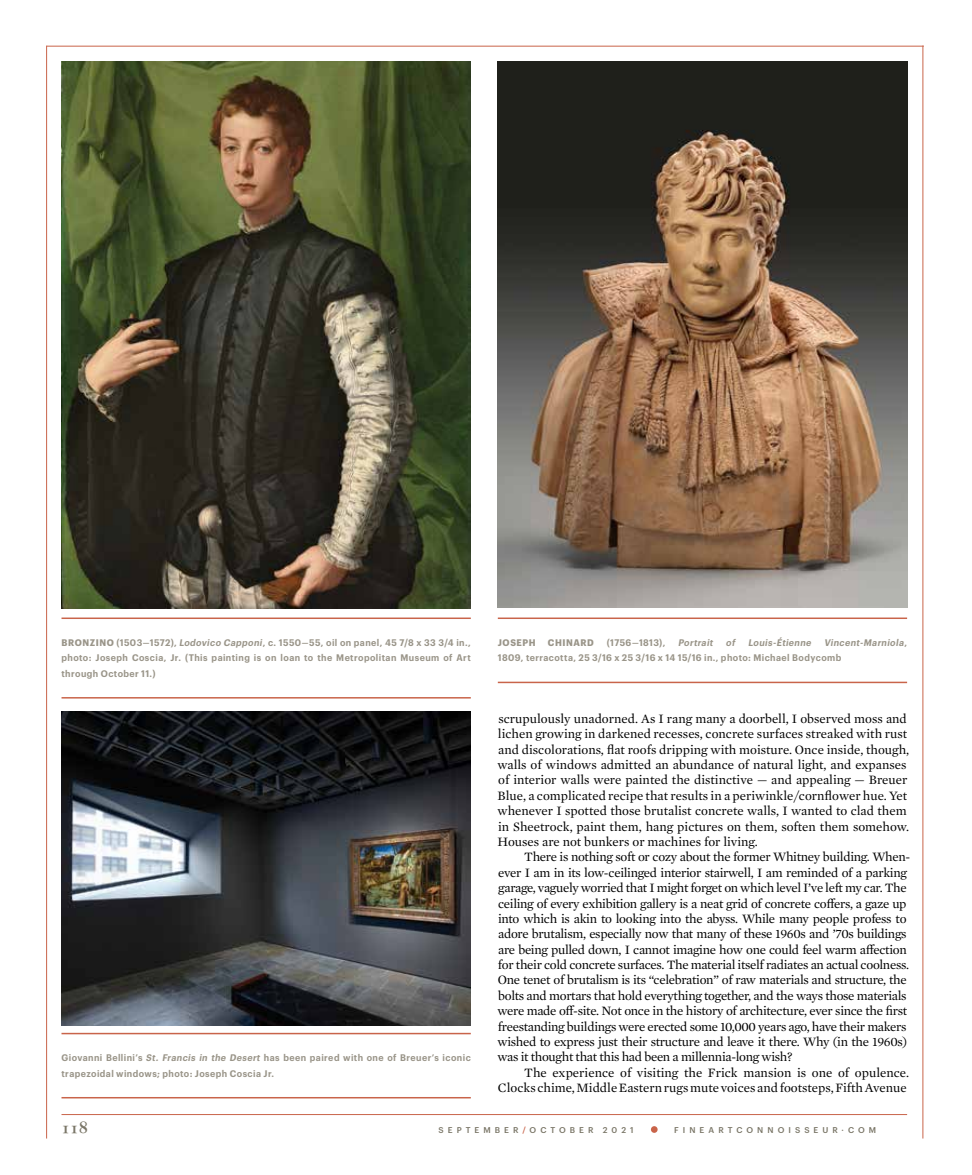
<style>
.page{position:relative;width:972px;height:1175px;background:#fff}
.page>*{position:absolute;margin:0;border:0;box-sizing:border-box;transform-origin:0 0}
.t1{font:700 16.5px "Caslon Classico";color:#7a7667}
.t2{font:13.05px/15.3px "Mercury Text G1";letter-spacing:-.025em;color:#000}
.t3{font:13.05px/15.3px "Mercury Text G1";color:#000}
.t4{font:600 9.3px/15.3px "Graphik Narrow";letter-spacing:.045em;color:#9a9589}
.t5{font:italic 600 9.3px "Graphik Narrow";letter-spacing:.04em;color:#9a9589}
.t6{font:700 9.3px "Graphik Narrow";letter-spacing:.06em;color:#9a9589}
.t7{font:500 8.25px "Graphik";letter-spacing:.49em;color:#7a7667}
.s1{font-weight:700}
.s2{font-style:italic}
.s3{color:#c9644a}
</style>
<div class="page">
<hr style="left:62px;top:1114px;width:845px;height:1px;background:#c9644a">
<hr style="left:47px;top:46px;width:877px;height:1px;background:#c9644a">
<hr style="left:46px;top:46px;width:1px;height:1092px;background:#c9644a">
<hr style="left:922px;top:46px;width:1px;height:1092px;background:#c9644a">
<div style="left:651px;top:1126px;width:7px;height:6px;background:#c9644a;border-radius:50%"></div>
<img style="left:62px;top:62px;width:409px;height:547px">
<img style="left:498px;top:62px;width:409px;height:546px">
<hr style="left:62px;top:617px;width:409px;height:2px;background:#c9644a">
<hr style="left:62px;top:697px;width:409px;height:1px;background:#c9644a">
<hr style="left:498px;top:617px;width:409px;height:2px;background:#c9644a">
<hr style="left:498px;top:681px;width:409px;height:2px;background:#c9644a">
<img style="left:62px;top:711px;width:409px;height:314px">
<hr style="left:62px;top:1032px;width:409px;height:2px;background:#c9644a">
<hr style="left:62px;top:1097px;width:409px;height:1px;background:#c9644a">
<p class="t4" style="left:62px;top:635px;width:411px;text-align:justify"><span class="s1">BRONZINO</span> (1503–1572), <span class="s2">Lodovico Capponi</span>, c. 1550–55, oil on panel, 45 7/8 x 33 3/4 in., photo: Joseph Coscia, Jr. (This painting is on loan to the Metropolitan Museum of Art through October 11.)</p>
<p class="t6" style="left:498px;top:637px;width:39px">JOSEPH</p>
<p class="t6" style="left:548px;top:637px;width:47px">CHINARD</p>
<p class="t4" style="left:607px;top:635px;width:60px">(1756–1813),</p>
<p class="t5" style="left:678px;top:637px;width:36px">Portrait</p>
<p class="t5" style="left:726px;top:637px;width:11px">of</p>
<p class="t5" style="left:749px;top:637px;width:64px">Louis-Étienne</p>
<p class="t4" style="left:498px;top:635px;width:411px;text-indent:327px"><span class="s2">Vincent-Marniola</span>,<br>1809, terracotta, 25 3/16 x 25 3/16 x 14 15/16 in., photo: Michael Bodycomb</p>
<p class="t4" style="left:62px;top:1050px;width:411px">Giovanni Bellini’s <span class="s2">St. Francis in the Desert</span> has been paired with one of Breuer’s iconic trapezoidal windows; photo: Joseph Coscia Jr.</p>
<p class="t3" style="left:497px;top:710px;width:413px">scrupulously unadorned. As I rang many a doorbell, I observed moss and lichen growing in darkened recesses, concrete surfaces streaked with rust and discolorations, flat roofs dripping with moisture. Once inside, though, walls of windows admitted an abundance of natural light, and expanses of interior walls were painted the distinctive — and appealing — Breuer Blue, a complicated recipe that results in a periwinkle/cornflower hue. Yet whenever I spotted those brutalist concrete walls, I wanted to clad them in Sheetrock, paint them, hang pictures on them, soften them somehow.<br>Houses are not bunkers or machines for living.</p>
<p class="t2" style="left:497px;top:848px;width:414px;text-indent:27px">There is nothing soft or cozy about the former Whitney building. When&shy;ever I am in its low-ceilinged interior stairwell, I am reminded of a parking garage, vaguely worried that I might forget on which level I’ve left my car. The ceiling of every exhibition gallery is a neat grid of concrete coffers, a gaze up into which is akin to looking into the abyss. While many people profess to adore brutalism, especially now that many of these 1960s and ’70s buildings are being pulled down, I cannot imagine how one could feel warm affection for their cold concrete surfaces. The material itself radiates an actual coolness.<br>One tenet of brutalism is its “celebration” of raw materials and structure, the bolts and mortars that hold everything together, and the ways those materials were made off-site. Not once in the history of architecture, ever since the first freestanding buildings were erected some 10,000 years ago, have their makers wished to express just their structure and leave it there. Why (in the 1960s) was it thought that this had been a millennia-long wish?</p>
<p class="t3" style="left:498px;top:1064px;width:413px;text-align:right">The experience of visiting the Frick mansion is one of opulence.<br>Clocks chime, Middle Eastern rugs mute voices and footsteps, Fifth Avenue</p>
<p class="t1" style="left:62px;top:1117px;width:28px">118</p>
<p class="t7" style="left:439px;top:1124px;width:196px">SEPTEMBER<span class="s3">/</span>OCTOBER 2021</p>
<p class="t7" style="left:674px;top:1124px;width:204px">FINEARTCONNOISSEUR·COM</p>
</div>
